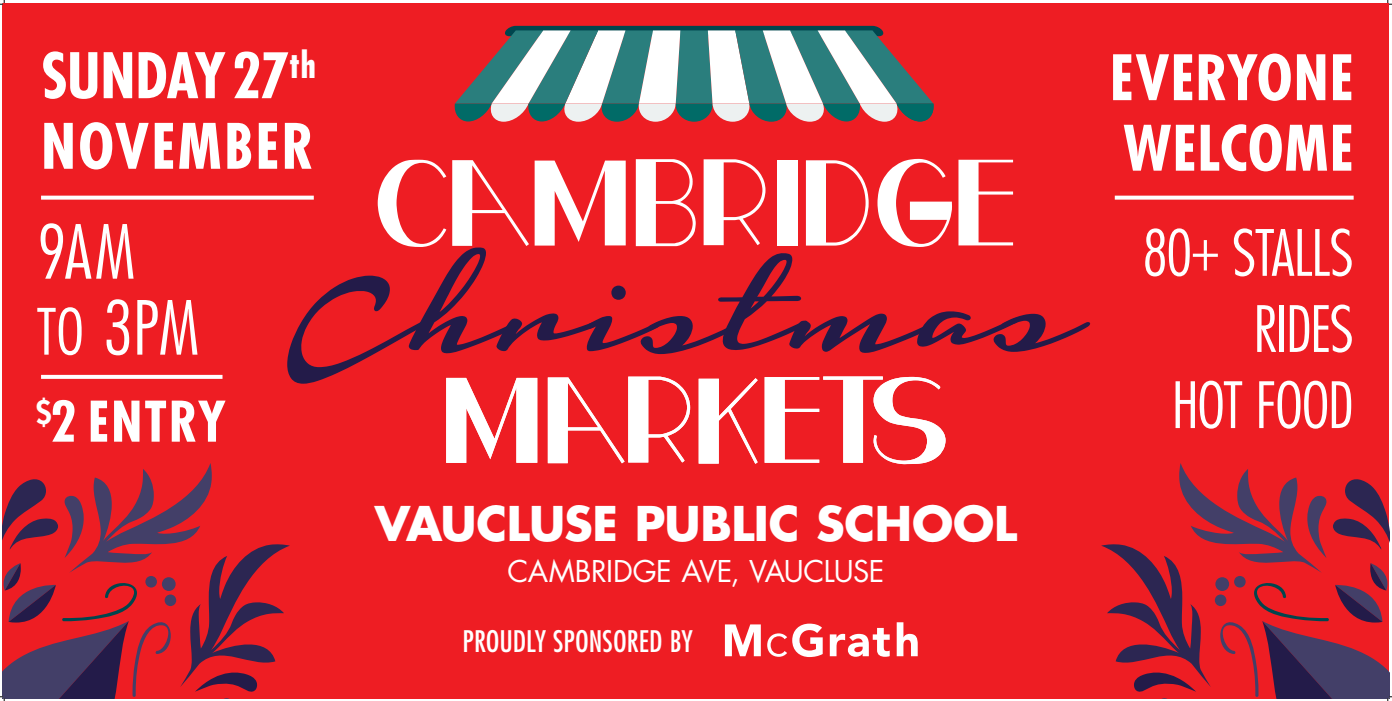
<style>
.page{position:relative;width:1392px;height:701px;background:#fff}
.page>*{position:absolute;margin:0;border:0;box-sizing:border-box;transform-origin:0 0}
.t1{font:157.52px "Housegrind Personal Use Only";letter-spacing:-.025em;color:#231b49}
.t2{font:300 condensed 72.4px/75.9px "Futura";letter-spacing:-.005em;color:#fff}
.t3{font:300 condensed 62px/76px "Futura";letter-spacing:-.02em;color:#fff;text-align:right}
.t4{font:700 condensed 61px "Futura";letter-spacing:-.01em;color:#fff}
.t5{font:700 condensed 60.8px/70.4px "Futura";letter-spacing:.02em;color:#fff}
.t6{font:700 condensed 60.8px "Futura";letter-spacing:.04em;color:#fff}
.t7{font:700 condensed 54.4px "Futura";letter-spacing:.035em;color:#fff}
.t8{font:700 46.48px "Futura";letter-spacing:-.01em;color:#fff}
.t9{font:29.16px "Futura";letter-spacing:-.015em;color:#fff}
.t10{font:condensed 28.9px "Futura";color:#fff}
.s1{font-size:60.8px}
.s2{font-size:62px}
</style>
<div class="page">
<div style="left:2px;top:2px;width:1387px;height:696px;background:#ee1d23"></div>
<svg style="left:454px;top:26px;width:480px;height:96px;background:#929a9a"></svg>
<svg style="left:378px;top:160px;width:68px;height:87px"></svg>
<svg style="left:452px;top:160px;width:77px;height:86px"></svg>
<svg style="left:535px;top:160px;width:91px;height:85px"></svg>
<svg style="left:636px;top:159px;width:60px;height:87px"></svg>
<svg style="left:703px;top:159px;width:62px;height:86px"></svg>
<div style="left:777px;top:160px;width:20px;height:85px;background:#fff"></div>
<svg style="left:806px;top:160px;width:62px;height:85px"></svg>
<svg style="left:877px;top:159px;width:75px;height:88px"></svg>
<svg style="left:958px;top:160px;width:55px;height:85px"></svg>
<svg style="left:446px;top:377px;width:91px;height:85px"></svg>
<svg style="left:548px;top:376px;width:142px;height:87px"></svg>
<svg style="left:699px;top:378px;width:58px;height:85px"></svg>
<svg style="left:765px;top:376px;width:180px;height:88px"></svg>
<svg style="left:41px;top:195px;width:273px;height:4px"></svg>
<svg style="left:1115px;top:195px;width:238px;height:4px"></svg>
<svg style="left:41px;top:374px;width:181px;height:4px"></svg>
<svg style="left:725px;top:624px;width:36px;height:31px"></svg>
<svg style="left:767px;top:623px;width:56px;height:33px"></svg>
<svg style="left:830px;top:627px;width:60px;height:29px"></svg>
<svg style="left:897px;top:622px;width:21px;height:33px"></svg>
<svg style="left:0;top:0;width:5px;height:5px"></svg>
<svg style="left:0;top:463px;width:290px;height:237px"></svg>
<svg style="left:1387px;top:0;width:5px;height:5px"></svg>
<svg style="left:1101px;top:463px;width:291px;height:237px"></svg>
<h3 class="t4" style="left:41px;top:36px;width:276px">SUNDAY <span class="s1">27</span><sup>th</sup></h3>
<h3 class="t6" style="left:41px;top:107px;width:274px">NOVEMBER</h3>
<h2 class="t2" style="left:37px;top:212px;width:164px">9AM<br><span class="s2">TO</span> 3PM</h2>
<h3 class="t7" style="left:36px;top:386px;width:191px"><sup>$</sup>2 ENTRY</h3>
<h1 class="t1" style="left:286px;top:225px;width:802px">Christmas</h1>
<h3 class="t5" style="left:1110px;top:42px;width:245px">EVERYONE<br>WELCOME</h3>
<h3 class="t3" style="left:1142px;top:213px;width:213px">80+ STALLS<br>RIDES<br>HOT FOOD</h3>
<h3 class="t8" style="left:375px;top:491px;width:644px">VAUCLUSE PUBLIC SCHOOL</h3>
<p class="t9" style="left:507px;top:550px;width:378px">CAMBRIDGE AVE, VAUCLUSE</p>
<p class="t10" style="left:462px;top:622px;width:232px">PROUDLY SPONSORED BY</p>
</div>
